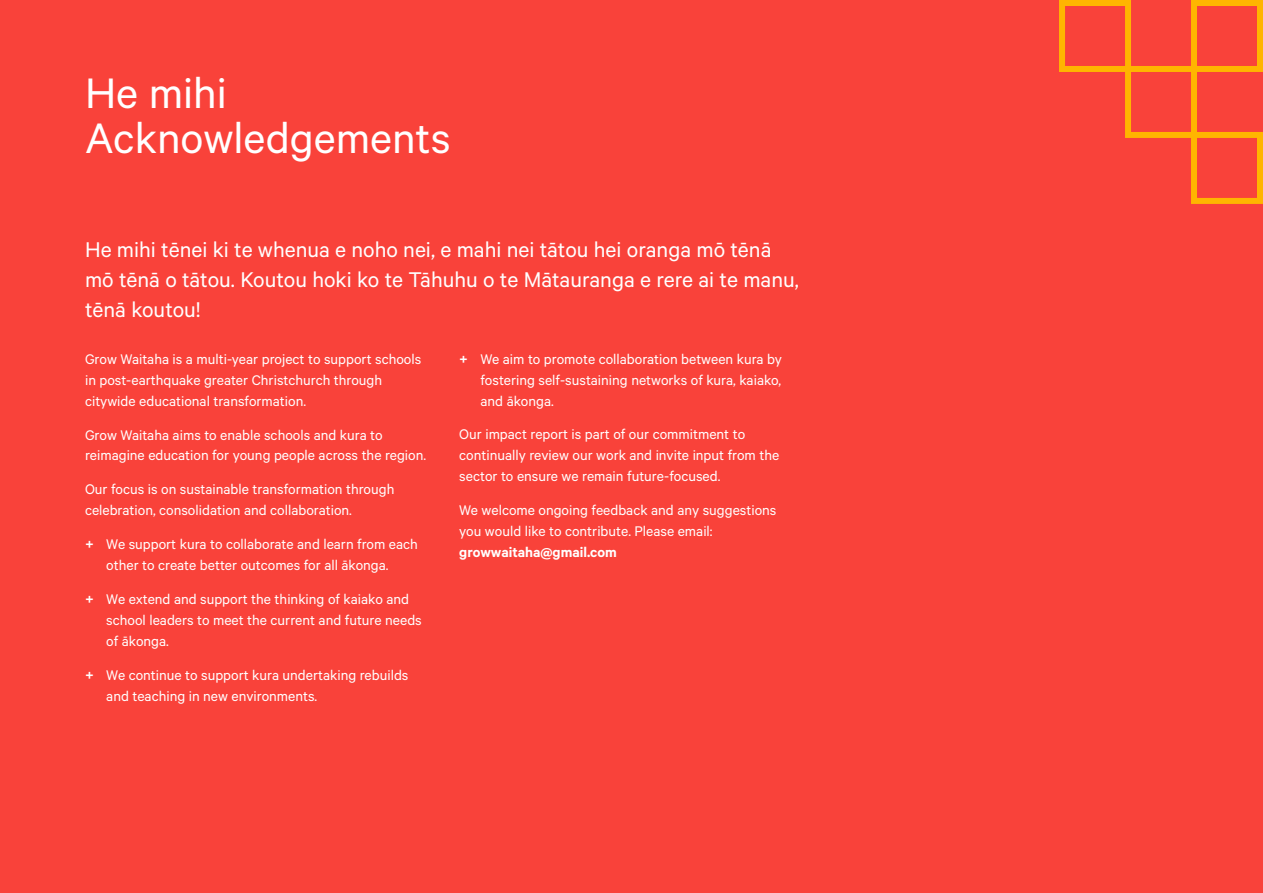
<style>
.page{position:relative;width:1263px;height:893px;background:#f9423a}
.page>*{position:absolute;margin:0;border:0;box-sizing:border-box;transform-origin:0 0}
.t1{font:48px/45px "Calibre";color:#fff}
.t2{font:24px/30px "Calibre";color:#fff}
.t3{font:15.75px/21px "Calibre";color:#fff}
.t4{font:600 15.75px "Calibre";color:#fff}
.s1{font-weight:600}
</style>
<div class="page">
<svg style="left:1059px;top:0;width:204px;height:204px"></svg>
<h1 class="t1" style="left:85px;top:69px;width:367px">He mihi<br>Acknowledgements</h1>
<h2 class="t2" style="left:85px;top:234px;width:715px">He mihi tēnei ki te whenua e noho nei, e mahi nei tātou hei oranga mō tēnā mō tēnā o tātou. Koutou hoki ko te Tāhuhu o te Mātauranga e rere ai te manu, tēnā koutou!</h2>
<p class="t3" style="left:85px;top:348px;width:338px">Grow Waitaha is a multi-year project to support schools in post-earthquake greater Christchurch through citywide educational transformation.</p>
<p class="t3" style="left:85px;top:424px;width:343px">Grow Waitaha aims to enable schools and kura to reimagine education for young people across the region.</p>
<p class="t3" style="left:85px;top:478px;width:311px">Our focus is on sustainable transformation through celebration, consolidation and collaboration.</p>
<p class="t3" style="left:85px;top:533px;width:334px;text-align:center"><span class="s1">+</span> We support kura to collaborate and learn from each other to create better outcomes for all ākonga.</p>
<p class="t3" style="left:106px;top:588px;width:317px;text-indent:-21px"><span class="s1">+</span> We extend and support the thinking of kaiako and school leaders to meet the current and future needs of ākonga.</p>
<p class="t3" style="left:106px;top:663px;width:304px;text-indent:-21px"><span class="s1">+</span> We continue to support kura undertaking rebuilds and teaching in new environments.</p>
<p class="t3" style="left:480px;top:348px;width:303px;text-align:justify;text-indent:-21px"><span class="s1">+</span> We aim to promote collaboration between kura by fostering self-sustaining networks of kura, kaiako, and ākonga.</p>
<p class="t3" style="left:459px;top:423px;width:322px">Our impact report is part of our commitment to continually review our work and invite input from the sector to ensure we remain future-focused.</p>
<p class="t3" style="left:459px;top:499px;width:319px">We welcome ongoing feedback and any suggestions you would like to contribute. Please email:</p>
<p class="t4" style="left:459px;top:543px;width:159px">growwaitaha@gmail.com</p>
</div>
